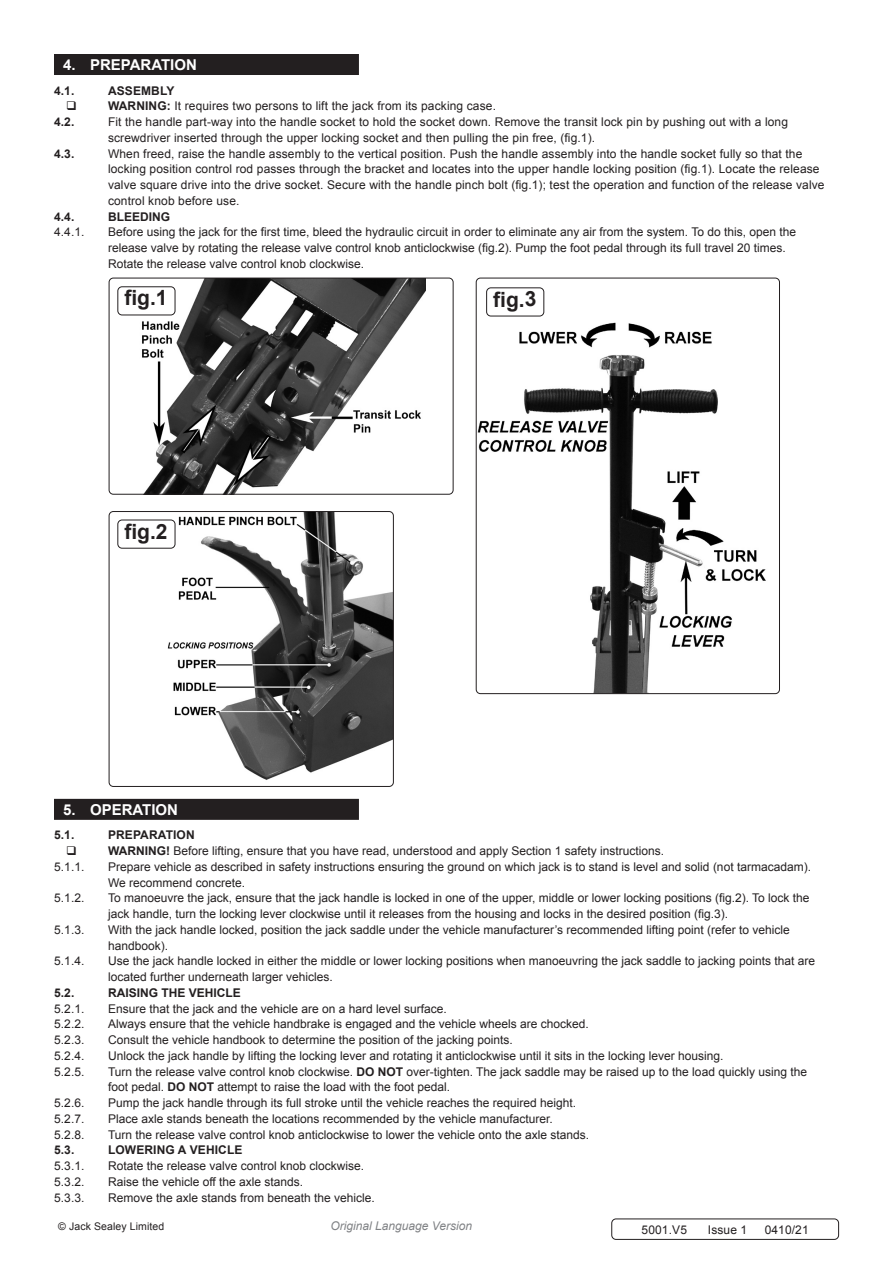
<style>
.page{position:relative;width:893px;height:1263px;background:#fff}
.page>*{position:absolute;margin:0;border:0;box-sizing:border-box;transform-origin:0 0}
.t1{font:700 21px "Arial";color:#231f20}
.t2{font:700 15px "Arial";color:#fff}
.Body__Footer{font:12px/15.8px "Arial";color:#231f20}
.t3{font:700 12px "Arial";letter-spacing:.01em;color:#231f20}
.t4{font:italic 12px "Arial";color:#808285}
.Body__Justified__7pt{font:10.5px "Arial";letter-spacing:.01em;color:#231f20}
.s1{font-weight:700}
</style>
<div class="page">
<div style="left:54px;top:54px;width:305px;height:21px;background:#231f20"></div>
<div style="left:54px;top:799px;width:305px;height:21px;background:#231f20"></div>
<img style="left:476px;top:312px;width:290px;height:382px">
<div style="left:476px;top:278px;width:304px;height:416px;border:1px solid #231f20;border-radius:4px"></div>
<img style="left:137px;top:280px;width:288px;height:213px">
<div style="left:109px;top:278px;width:344px;height:217px;border:1px solid #231f20;border-radius:4px"></div>
<img style="left:167px;top:513px;width:225px;height:272px">
<div style="left:109px;top:511px;width:285px;height:276px;border:1px solid #231f20;border-radius:4px"></div>
<div style="left:118px;top:287px;width:57px;height:28px;background:#fff;border-radius:4px"></div>
<div style="left:117px;top:286px;width:58px;height:29px;border:1px solid #231f20;border-radius:4px"></div>
<div style="left:118px;top:520px;width:57px;height:28px;background:#fff;border-radius:4px"></div>
<div style="left:117px;top:520px;width:58px;height:29px;border:1px solid #231f20;border-radius:4px"></div>
<div style="left:487px;top:288px;width:57px;height:28px;background:#fff;border-radius:4px"></div>
<div style="left:486px;top:287px;width:58px;height:29px;border:1px solid #231f20;border-radius:4px"></div>
<div style="left:611px;top:1218px;width:228px;height:22px;border:1px solid #231f20;border-radius:4px"></div>
<p class="t2" style="left:63px;top:54px;width:135px">4. PREPARATION</p>
<p class="t3" style="left:54px;top:82px;width:22px">4.1.</p>
<p class="t3" style="left:108px;top:82px;width:68px">ASSEMBLY</p>
<p class="Body__Footer" style="left:108px;top:98px;width:389px"><span class="s1">WARNING:</span> It requires two persons to lift the jack from its packing case.</p>
<p class="t3" style="left:54px;top:114px;width:22px">4.2.</p>
<p class="Body__Footer" style="left:108px;top:114px;width:682px">Fit the handle part-way into the handle socket to hold the socket down. Remove the transit lock pin by pushing out with a long screwdriver inserted through the upper locking socket and then pulling the pin free, (fig.1).</p>
<p class="t3" style="left:54px;top:145px;width:22px">4.3.</p>
<p class="Body__Footer" style="left:108px;top:146px;width:718px">When freed, raise the handle assembly to the vertical position. Push the handle assembly into the handle socket fully so that the locking position control rod passes through the bracket and locates into the upper handle locking position (fig.1). Locate the release valve square drive into the drive socket. Secure with the handle pinch bolt (fig.1); test the operation and function of the release valve control knob before use.</p>
<p class="t3" style="left:54px;top:208px;width:22px">4.4.</p>
<p class="t3" style="left:108px;top:208px;width:64px">BLEEDING</p>
<p class="Body__Footer" style="left:54px;top:224px;width:32px">4.4.1.</p>
<p class="Body__Footer" style="left:108px;top:224px;width:690px">Before using the jack for the first time, bleed the hydraulic circuit in order to eliminate any air from the system. To do this, open the release valve by rotating the release valve control knob anticlockwise (fig.2). Pump the foot pedal through its full travel 20 times.<br>Rotate the release valve control knob clockwise.</p>
<p class="t1" style="left:124px;top:284px;width:45px">fig.1</p>
<p class="t1" style="left:124px;top:517px;width:45px">fig.2</p>
<p class="t1" style="left:493px;top:285px;width:45px">fig.3</p>
<p class="t2" style="left:63px;top:799px;width:117px">5. OPERATION</p>
<p class="t3" style="left:54px;top:827px;width:22px">5.1.</p>
<p class="t3" style="left:108px;top:827px;width:88px">PREPARATION</p>
<p class="Body__Footer" style="left:108px;top:843px;width:558px"><span class="s1">WARNING!</span> Before lifting, ensure that you have read, understood and apply Section 1 safety instructions.</p>
<p class="Body__Footer" style="left:54px;top:859px;width:32px">5.1.1.</p>
<p class="Body__Footer" style="left:108px;top:859px;width:704px">Prepare vehicle as described in safety instructions ensuring the ground on which jack is to stand is level and solid (not tarmacadam).<br>We recommend concrete.</p>
<p class="Body__Footer" style="left:54px;top:890px;width:32px">5.1.2.</p>
<p class="Body__Footer" style="left:108px;top:890px;width:703px">To manoeuvre the jack, ensure that the jack handle is locked in one of the upper, middle or lower locking positions (fig.2). To lock the jack handle, turn the locking lever clockwise until it releases from the housing and locks in the desired position (fig.3).</p>
<p class="Body__Footer" style="left:54px;top:922px;width:32px">5.1.3.</p>
<p class="Body__Footer" style="left:108px;top:922px;width:683px">With the jack handle locked, position the jack saddle under the vehicle manufacturer’s recommended lifting point (refer to vehicle handbook).</p>
<p class="Body__Footer" style="left:54px;top:953px;width:32px">5.1.4.</p>
<p class="Body__Footer" style="left:108px;top:953px;width:708px">Use the jack handle locked in either the middle or lower locking positions when manoeuvring the jack saddle to jacking points that are located further underneath larger vehicles.</p>
<p class="t3" style="left:54px;top:985px;width:22px">5.2.</p>
<p class="t3" style="left:108px;top:985px;width:134px">RAISING THE VEHICLE</p>
<p class="Body__Footer" style="left:54px;top:1001px;width:32px">5.2.1.</p>
<p class="Body__Footer" style="left:108px;top:1001px;width:340px">Ensure that the jack and the vehicle are on a hard level surface.</p>
<p class="Body__Footer" style="left:54px;top:1016px;width:32px">5.2.2.</p>
<p class="Body__Footer" style="left:108px;top:1016px;width:482px">Always ensure that the vehicle handbrake is engaged and the vehicle wheels are chocked.</p>
<p class="Body__Footer" style="left:54px;top:1032px;width:32px">5.2.3.</p>
<p class="Body__Footer" style="left:108px;top:1032px;width:406px">Consult the vehicle handbook to determine the position of the jacking points.</p>
<p class="Body__Footer" style="left:54px;top:1048px;width:32px">5.2.4.</p>
<p class="Body__Footer" style="left:108px;top:1048px;width:617px">Unlock the jack handle by lifting the locking lever and rotating it anticlockwise until it sits in the locking lever housing.</p>
<p class="Body__Footer" style="left:54px;top:1064px;width:32px">5.2.5.</p>
<p class="Body__Footer" style="left:108px;top:1064px;width:700px">Turn the release valve control knob clockwise. <span class="s1">DO NOT</span> over-tighten. The jack saddle may be raised up to the load quickly using the foot pedal. <span class="s1">DO NOT</span> attempt to raise the load with the foot pedal.</p>
<p class="Body__Footer" style="left:54px;top:1095px;width:32px">5.2.6.</p>
<p class="Body__Footer" style="left:108px;top:1095px;width:470px">Pump the jack handle through its full stroke until the vehicle reaches the required height.</p>
<p class="Body__Footer" style="left:54px;top:1111px;width:32px">5.2.7.</p>
<p class="Body__Footer" style="left:108px;top:1111px;width:446px">Place axle stands beneath the locations recommended by the vehicle manufacturer.</p>
<p class="Body__Footer" style="left:54px;top:1127px;width:32px">5.2.8.</p>
<p class="Body__Footer" style="left:108px;top:1127px;width:483px">Turn the release valve control knob anticlockwise to lower the vehicle onto the axle stands.</p>
<p class="t3" style="left:54px;top:1142px;width:22px">5.3.</p>
<p class="t3" style="left:108px;top:1142px;width:136px">LOWERING A VEHICLE</p>
<p class="Body__Footer" style="left:54px;top:1158px;width:32px">5.3.1.</p>
<p class="Body__Footer" style="left:108px;top:1158px;width:258px">Rotate the release valve control knob clockwise.</p>
<p class="Body__Footer" style="left:54px;top:1174px;width:32px">5.3.2.</p>
<p class="Body__Footer" style="left:108px;top:1174px;width:197px">Raise the vehicle off the axle stands.</p>
<p class="Body__Footer" style="left:54px;top:1190px;width:32px">5.3.3.</p>
<p class="Body__Footer" style="left:108px;top:1190px;width:268px">Remove the axle stands from beneath the vehicle.</p>
<p class="Body__Justified__7pt" style="left:58px;top:1219px;width:108px">© Jack Sealey Limited</p>
<p class="t4" style="left:330px;top:1218px;width:143px">Original Language Version</p>
<p class="Body__Footer" style="left:642px;top:1222px;width:47px">5001.V5</p>
<p class="Body__Footer" style="left:708px;top:1222px;width:41px">Issue 1</p>
<p class="Body__Footer" style="left:765px;top:1222px;width:46px">0410/21</p>
</div>
